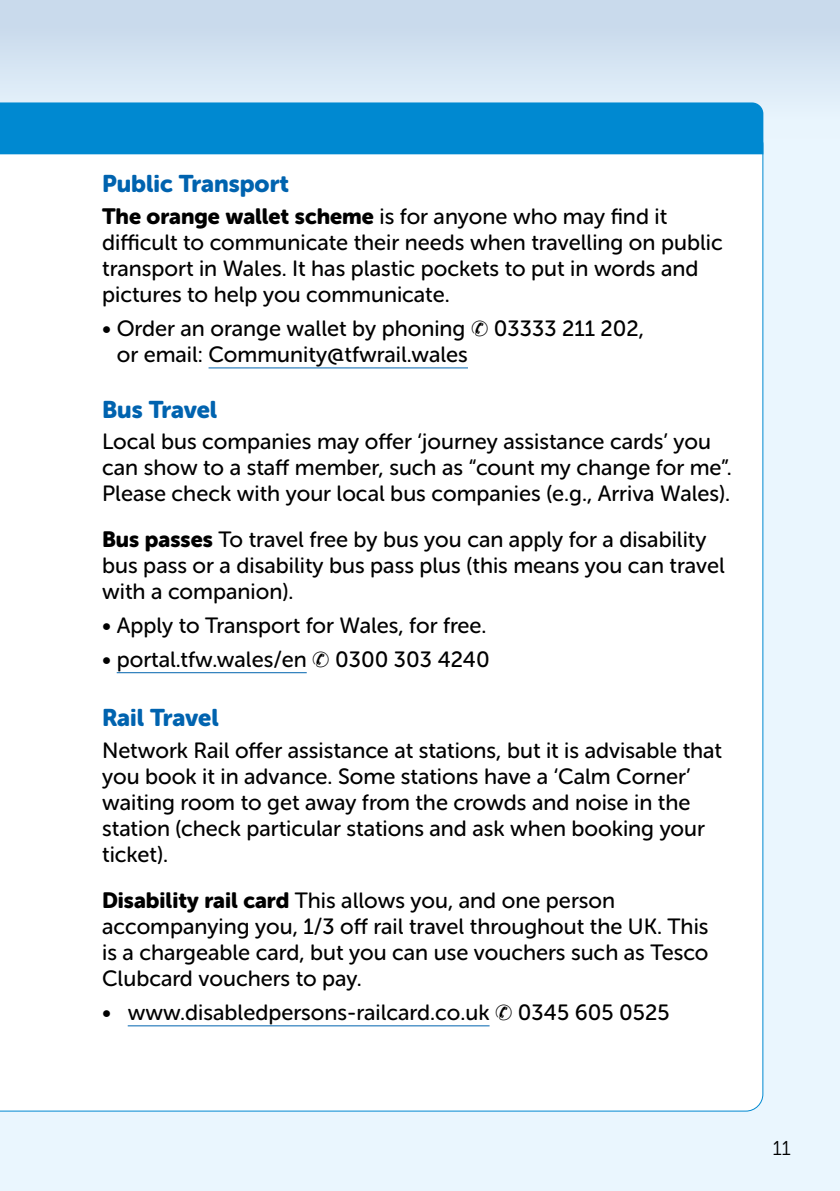
<style>
.page{position:relative;width:840px;height:1191px;background:#fff}
.page>*{position:absolute;margin:0;border:0;box-sizing:border-box;transform-origin:0 0}
.t1{font:24px "Museo Sans Rounded 900";color:#0063af}
.t2{font:22px/26px "Museo Sans Rounded 500";color:#000}
.t3{font:20px "Museo Sans Rounded 300";color:#000}
.s1{font-family:"Museo Sans Rounded 900"}
</style>
<div class="page">
<div style="left:0;top:0;width:839px;height:1191px;background:#eaf6fe"></div>
<svg style="left:0;top:0;width:839px;height:140px;fill:#d2e1f1"></svg>
<div style="left:0;top:154px;width:763px;height:957px;background:#fff"></div>
<div style="left:0;top:102px;width:763px;height:52px;background:#0089d1"></div>
<hr style="left:208px;top:367px;width:259px;height:1px;background:#0063af">
<hr style="left:117px;top:672px;width:189px;height:1px;background:#0063af">
<hr style="left:128px;top:1025px;width:361px;height:1px;background:#0063af">
<p class="t1" style="left:102px;top:170px;width:188px">Public Transport</p>
<p class="t2" style="left:102px;top:203px;width:621px"><span class="s1">The orange wallet scheme</span> is for anyone who may fnd it difcult to communicate their needs when travelling on public transport in Wales. It has plastic pockets to put in words and pictures to help you communicate.</p>
<p class="t2" style="left:117px;top:315px;width:528px;text-indent:-15px">• Order an orange wallet by phoning ✆ 03333 211 202, or email: Community@tfwrail.wales</p>
<p class="t1" style="left:102px;top:395px;width:117px">Bus Travel</p>
<p class="t2" style="left:102px;top:429px;width:630px">Local bus companies may ofer ‘journey assistance cards’ you can show to a staf member, such as “count my change for me”.<br>Please check with your local bus companies (e.g., Arriva Wales).</p>
<p class="t2" style="left:102px;top:526px;width:623px"><span class="s1">Bus passes</span> To travel free by bus you can apply for a disability bus pass or a disability bus pass plus (this means you can travel with a companion).</p>
<p class="t2" style="left:102px;top:612px;width:386px">• Apply to Transport for Wales, for free.</p>
<p class="t2" style="left:102px;top:646px;width:389px">• portal.tfw.wales/en ✆ 0300 303 4240</p>
<p class="t1" style="left:102px;top:704px;width:118px">Rail Travel</p>
<p class="t2" style="left:102px;top:737px;width:621px">Network Rail ofer assistance at stations, but it is advisable that you book it in advance. Some stations have a ‘Calm Corner’ waiting room to get away from the crowds and noise in the station (check particular stations and ask when booking your ticket).</p>
<p class="t2" style="left:102px;top:887px;width:607px"><span class="s1">Disability rail card</span> This allows you, and one person accompanying you, 1/3 of rail travel throughout the UK. This is a chargeable card, but you can use vouchers such as Tesco Clubcard vouchers to pay.</p>
<p class="t2" style="left:102px;top:999px;width:568px">• www.disabledpersons-railcard.co.uk ✆ 0345 605 0525</p>
<p class="t3" style="left:772px;top:1137px;width:19px">11</p>
</div>
